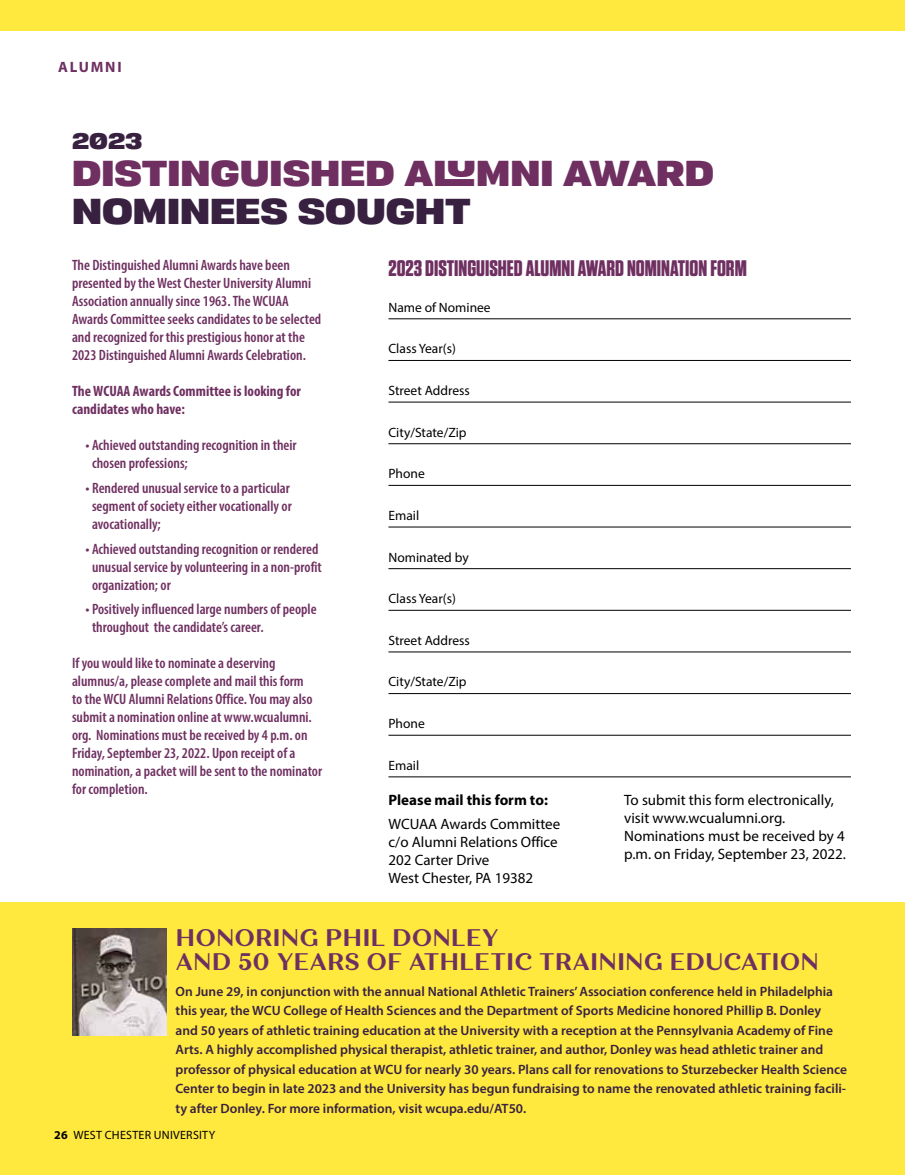
<style>
.page{position:relative;width:905px;height:1175px;background:#fff}
.page>*{position:absolute;margin:0;border:0;box-sizing:border-box;transform-origin:0 0}
.t1{font:900 36px "Versus";color:#6f3061}
.t2{font:900 36px "Versus";color:#382140}
.t3{font:700 24px/24px "Quiche Text";color:#6f3061}
.t4{font:700 22.5px "Tungsten";color:#6f3061}
.t5{font:900 22.5px "Versus";color:#382140}
.t6{font:600 condensed 15px/18px "Myriad Pro";color:#6f3061}
.t7{font:15px/18px "Myriad Pro";color:#000}
.t8{font:700 condensed 15px/18px "Myriad Pro";color:#6f3061}
.t9{font:700 15px "Myriad Pro";color:#000}
.t10{font:700 15px "Myriad Pro";letter-spacing:.12em;color:#6f3061}
.t11{font:600 13.5px/19.5px "Myriad Pro";color:#382140}
.t12{font:13.5px "Myriad Pro";color:#000}
.t13{font:12px "Myriad Pro";letter-spacing:.02em;color:#000}
.s1{font-weight:700}
</style>
<div class="page">
<hr style="left:904px;top:0;width:1px;height:31px;background:#ffe93f">
<div style="left:0;top:0;width:904px;height:31px;background:#ffe93f"></div>
<hr style="left:388px;top:318px;width:462px;height:1px;background:#000">
<hr style="left:388px;top:360px;width:462px;height:1px;background:#000">
<hr style="left:388px;top:402px;width:462px;height:1px;background:#000">
<hr style="left:388px;top:443px;width:462px;height:1px;background:#000">
<hr style="left:388px;top:485px;width:462px;height:1px;background:#000">
<hr style="left:388px;top:526px;width:462px;height:1px;background:#000">
<hr style="left:388px;top:568px;width:462px;height:1px;background:#000">
<hr style="left:388px;top:610px;width:462px;height:1px;background:#000">
<hr style="left:388px;top:651px;width:462px;height:1px;background:#000">
<hr style="left:388px;top:693px;width:462px;height:1px;background:#000">
<hr style="left:388px;top:735px;width:462px;height:1px;background:#000">
<hr style="left:388px;top:776px;width:462px;height:1px;background:#000">
<div style="left:0;top:902px;width:904px;height:272px;background:#ffe93f"></div>
<img style="left:72px;top:928px;width:94px;height:107px">
<p class="t10" style="left:58px;top:57px;width:65px">ALUMNI</p>
<h3 class="t5" style="left:72px;top:125px;width:72px">2023</h3>
<h1 class="t1" style="left:72px;top:149px;width:643px">DISTINGUISHED ALUMNI AWARD</h1>
<h1 class="t2" style="left:72px;top:186px;width:400px">NOMINEES SOUGHT</h1>
<p class="t6" style="left:72px;top:256px;width:251px">The Distinguished Alumni Awards have been presented by the West Chester University Alumni Association annually since 1963. The WCUAA Awards Committee seeks candidates to be selected and recognized for this prestigious honor at the 2023 Distinguished Alumni Awards Celebration.</p>
<p class="t8" style="left:72px;top:381px;width:230px">The WCUAA Awards Committee is looking for candidates who have:</p>
<p class="t6" style="left:92px;top:436px;width:206px;text-indent:-6px">• Achieved outstanding recognition in their chosen professions;</p>
<p class="t6" style="left:92px;top:478px;width:201px;text-align:justify;text-indent:-6px">• Rendered unusual service to a particular segment of society either vocationally or avocationally;</p>
<p class="t6" style="left:92px;top:539px;width:231px;text-indent:-6px">• Achieved outstanding recognition or rendered unusual service by volunteering in a non-profit organization; or</p>
<p class="t6" style="left:92px;top:600px;width:226px;text-indent:-6px">• Positively influenced large numbers of people throughout the candidate’s career.</p>
<p class="t6" style="left:72px;top:654px;width:251px">If you would like to nominate a deserving alumnus/a, please complete and mail this form<br>to the WCU Alumni Relations Office. You may also submit a nomination online at www.wcualumni. org. Nominations must be received by 4 p.m. on Friday, September 23, 2022. Upon receipt of a nomination, a packet will be sent to the nominator for completion.</p>
<h3 class="t4" style="left:388px;top:256px;width:360px">2023 DISTINGUISHED ALUMNI AWARD NOMINATION FORM</h3>
<p class="t12" style="left:388px;top:299px;width:104px">Name of Nominee</p>
<p class="t12" style="left:388px;top:340px;width:69px">Class Year(s)</p>
<p class="t12" style="left:388px;top:382px;width:83px">Street Address</p>
<p class="t12" style="left:388px;top:424px;width:80px">City/State/Zip</p>
<p class="t12" style="left:388px;top:465px;width:38px">Phone</p>
<p class="t12" style="left:388px;top:507px;width:32px">Email</p>
<p class="t12" style="left:388px;top:548px;width:82px">Nominated by</p>
<p class="t12" style="left:388px;top:590px;width:69px">Class Year(s)</p>
<p class="t12" style="left:388px;top:632px;width:83px">Street Address</p>
<p class="t12" style="left:388px;top:673px;width:80px">City/State/Zip</p>
<p class="t12" style="left:388px;top:715px;width:38px">Phone</p>
<p class="t12" style="left:388px;top:757px;width:32px">Email</p>
<p class="t9" style="left:388px;top:789px;width:161px">Please mail this form to:</p>
<p class="t7" style="left:388px;top:815px;width:173px">WCUAA Awards Committee c/o Alumni Relations Office<br>202 Carter Drive<br>West Chester, PA 19382</p>
<p class="t7" style="left:624px;top:790px;width:223px">To submit this form electronically, visit www.wcualumni.org.<br>Nominations must be received by 4 p.m. on Friday, September 23, 2022.</p>
<h2 class="t3" style="left:176px;top:925px;width:645px">HONORING PHIL DONLEY<br>AND 50 YEARS OF ATHLETIC TRAINING EDUCATION</h2>
<p class="t11" style="left:176px;top:981px;width:673px">On June 29, in conjunction with the annual National Athletic Trainers’ Association conference held in Philadelphia this year, the WCU College of Health Sciences and the Department of Sports Medicine honored Phillip B. Donley and 50 years of athletic training education at the University with a reception at the Pennsylvania Academy of Fine Arts. A highly accomplished physical therapist, athletic trainer, and author, Donley was head athletic trainer and professor of physical education at WCU for nearly 30 years. Plans call for renovations to Sturzebecker Health Science Center to begin in late 2023 and the University has begun fundraising to name the renovated athletic training facili&shy;ty after Donley. For more information, visit wcupa.edu/AT50.</p>
<p class="t13" style="left:54px;top:1127px;width:163px"><span class="s1">26</span> WEST CHESTER UNIVERSITY</p>
</div>
